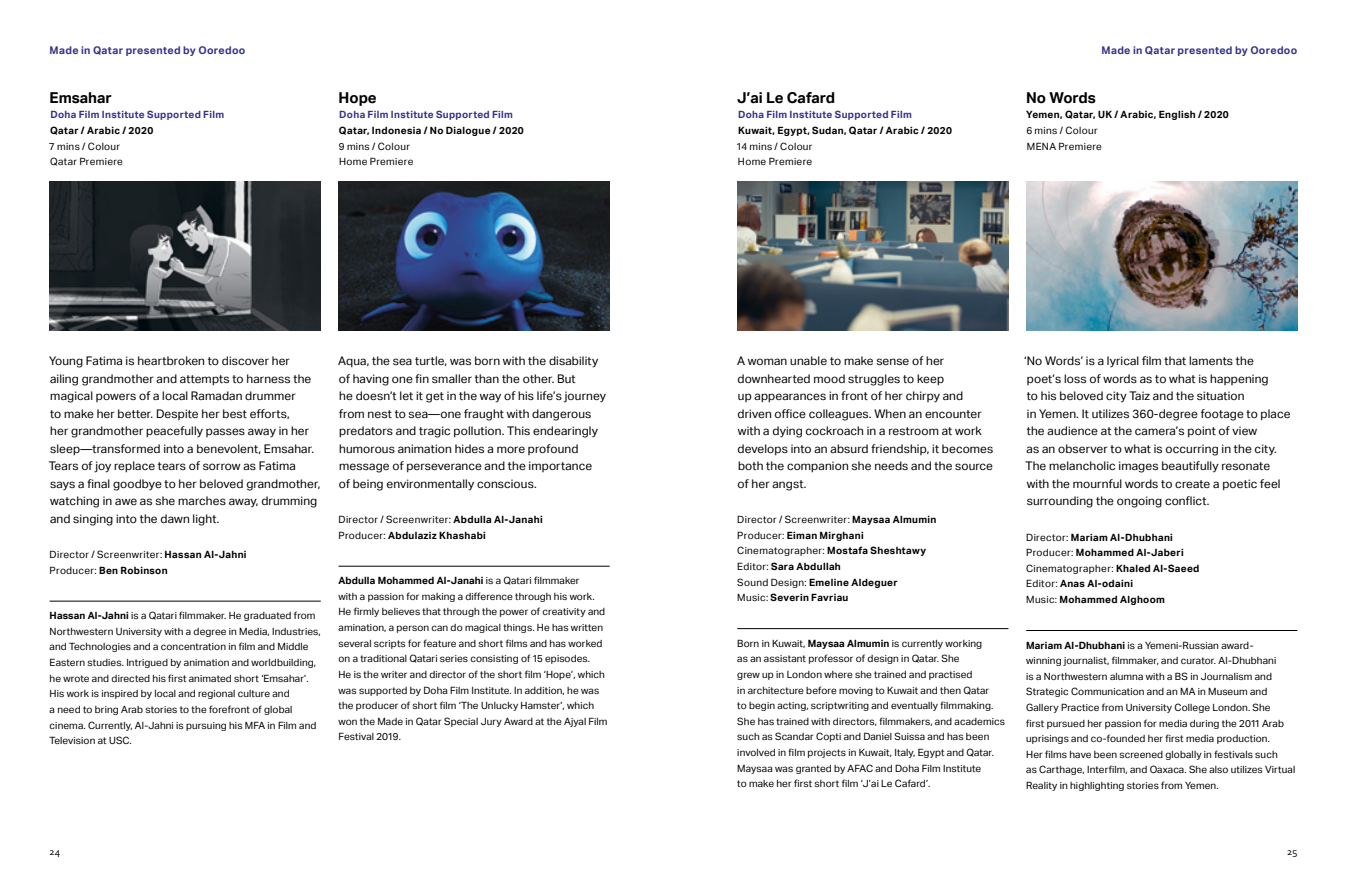
<style>
.page{position:relative;width:1347px;height:886px;background:#fff}
.page>*{position:absolute;margin:0;border:0;box-sizing:border-box;transform-origin:0 0}
.t1{font:700 15px "Aktiv Grotesk";color:#000}
.t2{font:11.88px/17.5px "Aktiv Grotesk";letter-spacing:.01em;color:#000}
.t3{font:700 10.62px "Aktiv Grotesk";letter-spacing:.03em;color:#33338b}
.t4{font:10px/15.6px "Aktiv Grotesk";letter-spacing:.01em;color:#000}
.t5{font:700 10px/15.6px "Aktiv Grotesk";letter-spacing:.035em;color:#000}
.t6{font:10px/15.6px "Aktiv Grotesk";letter-spacing:.03em;color:#000}
.t7{font:700 10px "Aktiv Grotesk";letter-spacing:.035em;color:#33338b}
.t8{font:10px/15.6px "Aktiv Grotesk";letter-spacing:.035em;color:#000}
.t9{font:9.38px "Fresco Sans Pro";color:#000}
.s1{font-weight:700}
.s2{font-weight:400}
</style>
<div class="page">
<hr style="left:50px;top:601px;width:271px;height:1px;background:#000">
<hr style="left:338px;top:566px;width:271px;height:1px;background:#000">
<hr style="left:1026px;top:630px;width:271px;height:1px;background:#000">
<hr style="left:737px;top:628px;width:271px;height:1px;background:#000">
<img style="left:50px;top:181px;width:271px;height:149px">
<img style="left:737px;top:181px;width:271px;height:149px">
<img style="left:338px;top:181px;width:271px;height:149px">
<img style="left:1026px;top:181px;width:271px;height:149px">
<p class="t3" style="left:50px;top:44px;width:197px">Made in Qatar presented by Ooredoo</p>
<p class="t3" style="left:1101px;top:44px;width:197px">Made in Qatar presented by Ooredoo</p>
<h1 class="t1" style="left:50px;top:89px;width:64px">Emsahar</h1>
<h1 class="t1" style="left:338px;top:89px;width:40px">Hope</h1>
<h1 class="t1" style="left:737px;top:89px;width:99px">J’ai Le Cafard</h1>
<h1 class="t1" style="left:1026px;top:89px;width:71px">No Words</h1>
<p class="t7" style="left:50px;top:109px;width:175px">Doha Film Institute Supported Film</p>
<p class="t5" style="left:50px;top:123px;width:105px">Qatar / Arabic / 2020</p>
<p class="t8" style="left:49px;top:138px;width:75px">7 mins / Colour<br>Qatar Premiere</p>
<p class="t7" style="left:339px;top:109px;width:175px">Doha Film Institute Supported Film</p>
<p class="t5" style="left:339px;top:123px;width:186px">Qatar, Indonesia / No Dialogue / 2020</p>
<p class="t6" style="left:339px;top:138px;width:76px">9 mins / Colour<br>Home Premiere</p>
<p class="t7" style="left:738px;top:109px;width:175px">Doha Film Institute Supported Film</p>
<p class="t5" style="left:738px;top:123px;width:215px">Kuwait, Egypt, Sudan, Qatar / Arabic / 2020</p>
<p class="t6" style="left:737px;top:138px;width:77px">14 mins / Colour<br>Home Premiere</p>
<p class="t5" style="left:1026px;top:107px;width:204px">Yemen, Qatar, UK / Arabic, English / 2020</p>
<p class="t8" style="left:1026px;top:123px;width:77px">6 mins / Colour<br>MENA Premiere</p>
<p class="t2" style="left:49px;top:352px;width:273px">Young Fatima is heartbroken to discover her ailing grandmother and attempts to harness the magical powers of a local Ramadan drummer<br>to make her better. Despite her best efforts,<br>her grandmother peacefully passes away in her sleep—transformed into a benevolent, Emsahar.<br>Tears of joy replace tears of sorrow as Fatima says a final goodbye to her beloved grandmother, watching in awe as she marches away, drumming and singing into the dawn light.</p>
<p class="t2" style="left:338px;top:352px;width:269px">Aqua, the sea turtle, was born with the disability of having one fin smaller than the other. But<br>he doesn’t let it get in the way of his life’s journey from nest to sea—one fraught with dangerous predators and tragic pollution. This endearingly humorous animation hides a more profound message of perseverance and the importance<br>of being environmentally conscious.</p>
<p class="t2" style="left:1024px;top:352px;width:268px">‘No Words’ is a lyrical film that laments the poet’s loss of words as to what is happening<br>to his beloved city Taiz and the situation<br>in Yemen. It utilizes 360-degree footage to place the audience at the camera’s point of view<br>as an observer to what is occurring in the city.<br>The melancholic images beautifully resonate with the mournful words to create a poetic feel surrounding the ongoing conflict.</p>
<p class="t6" style="left:50px;top:547px;width:198px">Director / Screenwriter: <span class="s1">Hassan Al-Jahni<br></span>Producer: <span class="s1">Ben Robinson</span></p>
<p class="t4" style="left:50px;top:608px;width:273px"><span class="s1">Hassan Al-Jahni</span> is a Qatari filmmaker. He graduated from Northwestern University with a degree in Media, Industries, and Technologies and a concentration in film and Middle Eastern studies. Intrigued by animation and worldbuilding, he wrote and directed his first animated short ‘Emsahar’.<br>His work is inspired by local and regional culture and<br>a need to bring Arab stories to the forefront of global cinema. Currently, Al-Jahni is pursuing his MFA in Film and Television at USC.</p>
<p class="t2" style="left:737px;top:352px;width:258px">A woman unable to make sense of her downhearted mood struggles to keep<br>up appearances in front of her chirpy and driven office colleagues. When an encounter with a dying cockroach in a restroom at work develops into an absurd friendship, it becomes both the companion she needs and the source of her angst.</p>
<p class="t5" style="left:737px;top:512px;width:201px"><span class="s2">Director / Screenwriter:</span> Maysaa Almumin<br><span class="s2">Producer:</span> Eiman Mirghani<br><span class="s2">Cinematographer:</span> Mostafa Sheshtawy<br><span class="s2">Editor:</span> Sara Abdullah<br><span class="s2">Sound Design:</span> Emeline Aldeguer<br><span class="s2">Music:</span> Severin Favriau</p>
<p class="t4" style="left:737px;top:635px;width:269px">Born in Kuwait, <span class="s1">Maysaa Almumin</span> is currently working<br>as an assistant professor of design in Qatar. She<br>grew up in London where she trained and practised<br>in architecture before moving to Kuwait and then Qatar<br>to begin acting, scriptwriting and eventually filmmaking.<br>She has trained with directors, filmmakers, and academics such as Scandar Copti and Daniel Suissa and has been involved in film projects in Kuwait, Italy, Egypt and Qatar.<br>Maysaa was granted by AFAC and Doha Film Institute<br>to make her first short film ‘J’ai Le Cafard’.</p>
<p class="t5" style="left:338px;top:512px;width:206px"><span class="s2">Director / Screenwriter:</span> Abdulla Al-Janahi<br><span class="s2">Producer:</span> Abdulaziz Khashabi</p>
<p class="t4" style="left:338px;top:573px;width:270px"><span class="s1">Abdulla Mohammed Al-Janahi</span> is a Qatari filmmaker<br>with a passion for making a difference through his work.<br>He firmly believes that through the power of creativity and amination, a person can do magical things. He has written several scripts for feature and short films and has worked on a traditional Qatari series consisting of 15 episodes.<br>He is the writer and director of the short film ‘Hope’, which was supported by Doha Film Institute. In addition, he was the producer of short film ‘The Unlucky Hamster’, which won the Made in Qatar Special Jury Award at the Ajyal Film Festival 2019.</p>
<p class="t5" style="left:1026px;top:529px;width:175px"><span class="s2">Director:</span> Mariam Al-Dhubhani<br><span class="s2">Producer:</span> Mohammed Al-Jaberi<br><span class="s2">Cinematographer:</span> Khaled Al-Saeed<br><span class="s2">Editor:</span> Anas Al-odaini<br><span class="s2">Music:</span> Mohammed Alghoom</p>
<p class="t4" style="left:1026px;top:637px;width:270px"><span class="s1">Mariam Al-Dhubhani</span> is a Yemeni-Russian award-<br>winning journalist, filmmaker, and curator. Al-Dhubhani<br>is a Northwestern alumna with a BS in Journalism and Strategic Communication and an MA in Museum and Gallery Practice from University College London. She<br>first pursued her passion for media during the 2011 Arab uprisings and co-founded her first media production.<br>Her films have been screened globally in festivals such<br>as Carthage, Interfilm, and Oaxaca. She also utilizes Virtual Reality in highlighting stories from Yemen.</p>
<p class="t9" style="left:50px;top:846px;width:12px">24</p>
<p class="t9" style="left:1287px;top:846px;width:12px">25</p>
</div>
